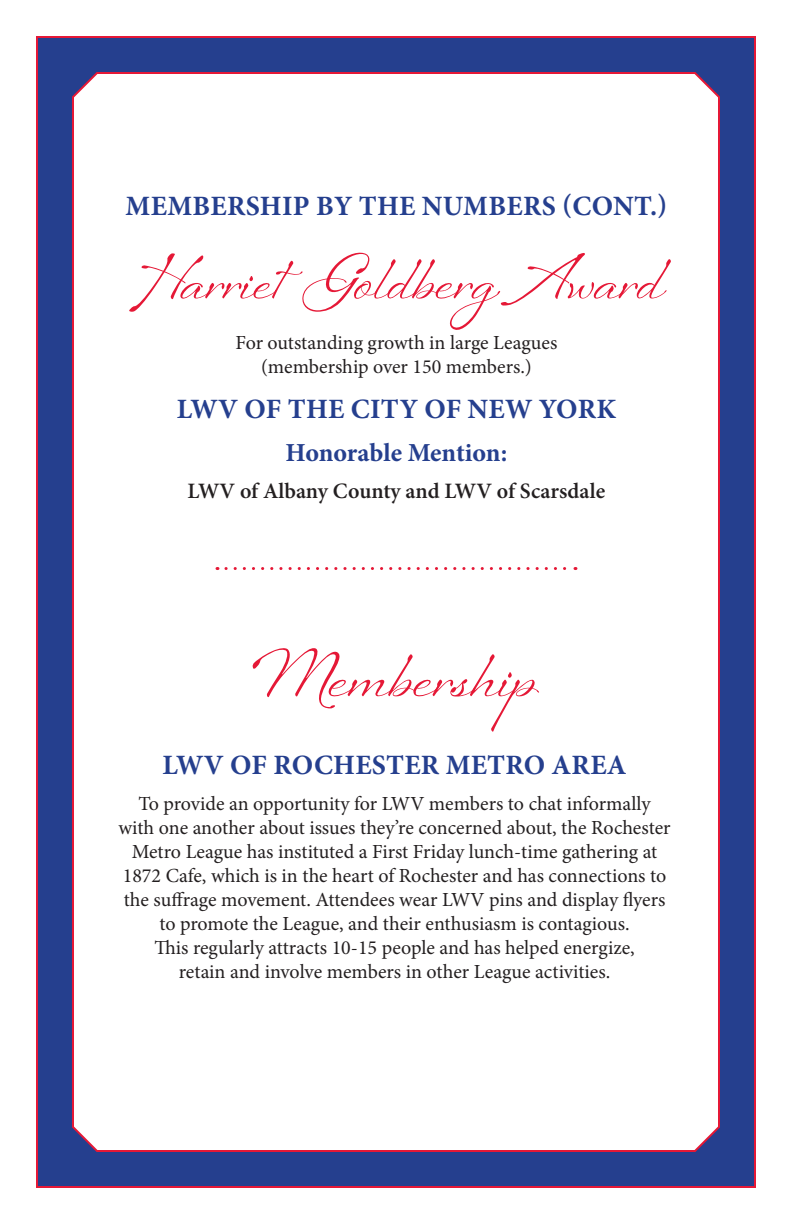
<style>
.page{position:relative;width:792px;height:1224px;background:#fff}
.page>*{position:absolute;margin:0;border:0;box-sizing:border-box;transform-origin:0 0}
.award_name{font:64px "Sheila";letter-spacing:.005em;color:#e51836}
.award_name-2{font:60px "Sheila";color:#e51836}
.award_winner{font:700 28px "Minion Pro";letter-spacing:.01em;color:#253f8e}
.honorable_mention{font:700 26px "Minion Pro";letter-spacing:-.005em;color:#253f8e}
.honorable_mentioin_n{font:600 22px "Minion Pro";color:#231f20}
.text{font:20px/24px "Minion Pro";letter-spacing:-.005em;color:#231f20;text-align:center}
</style>
<div class="page">
<div style="left:36px;top:36px;width:720px;height:1152px;background:#253f8e;border:2px solid #e51836"></div>
<div style="left:72px;top:72px;width:648px;height:1080px;background:#fff"></div>
<svg style="left:226px;top:567px;width:350px;height:3px"></svg>
<p class="award_winner" style="left:126px;top:186px;width:543px">MEMBERSHIP BY THE NUMBERS (CONT.)</p>
<p class="award_name-2" style="left:129px;top:242px;width:537px">Harriet Goldberg Award</p>
<p class="text" style="left:236px;top:331px;width:323px">For outstanding growth in large Leagues (membership over 150 members.)</p>
<p class="award_winner" style="left:177px;top:390px;width:441px">LWV OF THE CITY OF NEW YORK</p>
<p class="honorable_mention" style="left:286px;top:434px;width:223px">Honorable Mention:</p>
<p class="honorable_mentioin_n" style="left:188px;top:478px;width:419px">LWV of Albany County and LWV of Scarsdale</p>
<p class="award_name" style="left:252px;top:636px;width:286px">Membership</p>
<p class="award_winner" style="left:162px;top:745px;width:466px">LWV OF ROCHESTER METRO AREA</p>
<p class="text" style="left:119px;top:791px;width:554px">To provide an opportunity for LWV members to chat informally with one another about issues they’re concerned about, the Rochester Metro League has instituted a First Friday lunch-time gathering at 1872 Cafe, which is in the heart of Rochester and has connections to the suffrage movement. Attendees wear LWV pins and display flyers to promote the League, and their enthusiasm is contagious.<br>This regularly attracts 10-15 people and has helped energize,<br>retain and involve members in other League activities.</p>
</div>
